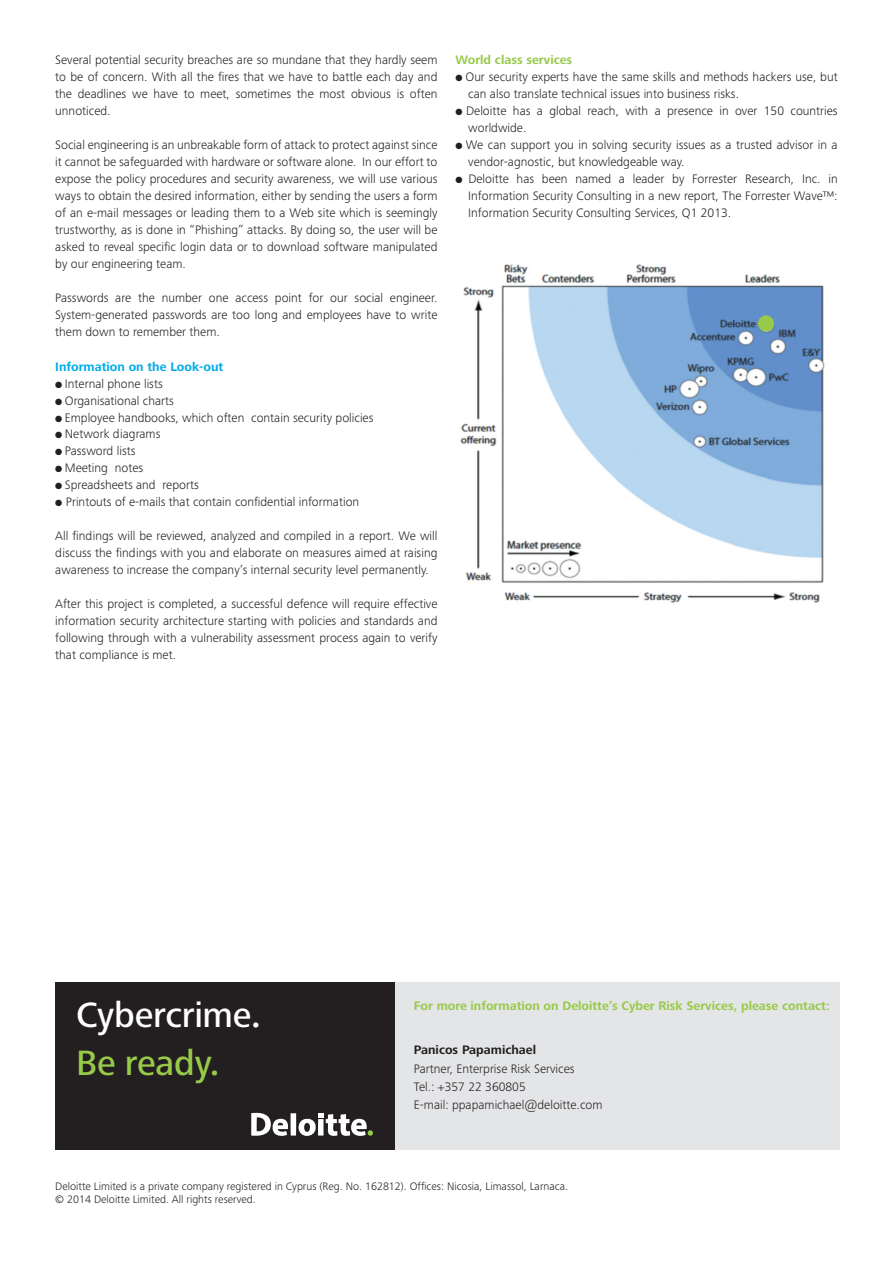
<style>
.page{position:relative;width:893px;height:1263px;background:#fff}
.page>*{position:absolute;margin:0;border:0;box-sizing:border-box;transform-origin:0 0}
.t1{font:500 36.45px/47.2px "Frutiger Next Pro";letter-spacing:-.005em;color:#fff}
.t2{font:300 12.75px/17px "Frutiger Next Pro";color:#231f20;text-align:justify}
.t3{font:700 12.75px "Frutiger Next Pro";color:#97ca49}
.t4{font:700 12.75px "Frutiger Next Pro";color:#00abe7}
.t5{font:700 12.75px "Frutiger Next Pro";color:#231f20}
.t6{font:300 11.25px/13.5px "Frutiger Next Pro";color:#231f20}
.s1{font-family:"Garamond";font-weight:700}
.s2{color:#97ca49}
.s3{font-family:"Garamond";font-weight:700;color:#97ca49}
</style>
<div class="page">
<img style="left:460px;top:264px;width:365px;height:339px">
<div style="left:758px;top:315px;width:16px;height:17px;background:#97ca49;border-radius:50%"></div>
<div style="left:387px;top:982px;width:452px;height:168px;background:#e4e5e7"></div>
<div style="left:55px;top:982px;width:339px;height:168px;background:#231f20"></div>
<svg style="left:251px;top:1112px;width:122px;height:24px"></svg>
<p class="t2" style="left:55px;top:52px;width:384px">Several potential security breaches are so mundane that they hardly seem to be of concern. With all the fires that we have to battle each day and the deadlines we have to meet, sometimes the most obvious is often unnoticed.</p>
<p class="t2" style="left:55px;top:136px;width:384px">Social engineering is an unbreakable form of attack to protect against since it cannot be safeguarded with hardware or software alone. In our effort to expose the policy procedures and security awareness, we will use various ways to obtain the desired information, either by sending the users a form of an e-mail messages or leading them to a Web site which is seemingly trustworthy, as is done in “Phishing” attacks. By doing so, the user will be asked to reveal specific login data or to download software manipulated by our engineering team.</p>
<p class="t2" style="left:55px;top:289px;width:384px">Passwords are the number one access point for our social engineer.<br>System-generated passwords are too long and employees have to write them down to remember them.</p>
<p class="t4" style="left:55px;top:359px;width:170px">Information on the Look-out</p>
<p class="t2" style="left:55px;top:375px;width:109px">● Internal phone lists</p>
<p class="t2" style="left:55px;top:392px;width:120px">● Organisational charts</p>
<p class="t2" style="left:55px;top:409px;width:320px">● Employee handbooks, which often contain security policies</p>
<p class="t2" style="left:55px;top:426px;width:107px">● Network diagrams</p>
<p class="t2" style="left:55px;top:443px;width:82px">● Password lists</p>
<p class="t2" style="left:55px;top:460px;width:89px">● Meeting notes</p>
<p class="t2" style="left:55px;top:477px;width:145px">● Spreadsheets and reports</p>
<p class="t2" style="left:55px;top:493px;width:305px">● Printouts of e-mails that contain confidential information</p>
<p class="t2" style="left:55px;top:527px;width:384px">All findings will be reviewed, analyzed and compiled in a report. We will discuss the findings with you and elaborate on measures aimed at raising awareness to increase the company’s internal security level permanently.</p>
<p class="t2" style="left:55px;top:595px;width:384px">After this project is completed, a successful defence will require effective information security architecture starting with policies and standards and following through with a vulnerability assessment process again to verify that compliance is met.</p>
<p class="t3" style="left:455px;top:53px;width:118px">World class services</p>
<p class="t2" style="left:468px;top:69px;width:371px;text-indent:-13px">● Our security experts have the same skills and methods hackers use, but can also translate technical issues into business risks.</p>
<p class="t2" style="left:468px;top:103px;width:371px;text-indent:-13px">● Deloitte has a global reach, with a presence in over 150 countries worldwide.</p>
<p class="t2" style="left:468px;top:136px;width:371px;text-indent:-13px">● We can support you in solving security issues as a trusted advisor in a vendor-agnostic, but knowledgeable way.</p>
<p class="t2" style="left:468px;top:170px;width:371px;text-indent:-13px">● Deloitte has been named a leader by Forrester Research, Inc. in Information Security Consulting in a new report, The Forrester Wave™:<br>Information Security Consulting Services, Q1 2013.</p>
<h1 class="t1" style="left:76px;top:992px;width:186px">Cybercrime<span class="s1">.<br></span><span class="s2">Be ready</span><span class="s3">.</span></h1>
<p class="t3" style="left:414px;top:999px;width:417px">For more information on Deloitte’s Cyber Risk Services, please contact:</p>
<p class="t5" style="left:414px;top:1043px;width:124px">Panicos Papamichael</p>
<p class="t2" style="left:414px;top:1059px;width:190px;line-height:18px;text-align:left">Partner, Enterprise Risk Services<br>Tel.: +357 22 360805<br>E-mail: ppapamichael@deloitte.com</p>
<p class="t6" style="left:55px;top:1179px;width:514px">Deloitte Limited is a private company registered in Cyprus (Reg. No. 162812). Offices: Nicosia, Limassol, Larnaca. © 2014 Deloitte Limited. All rights reserved.</p>
</div>
